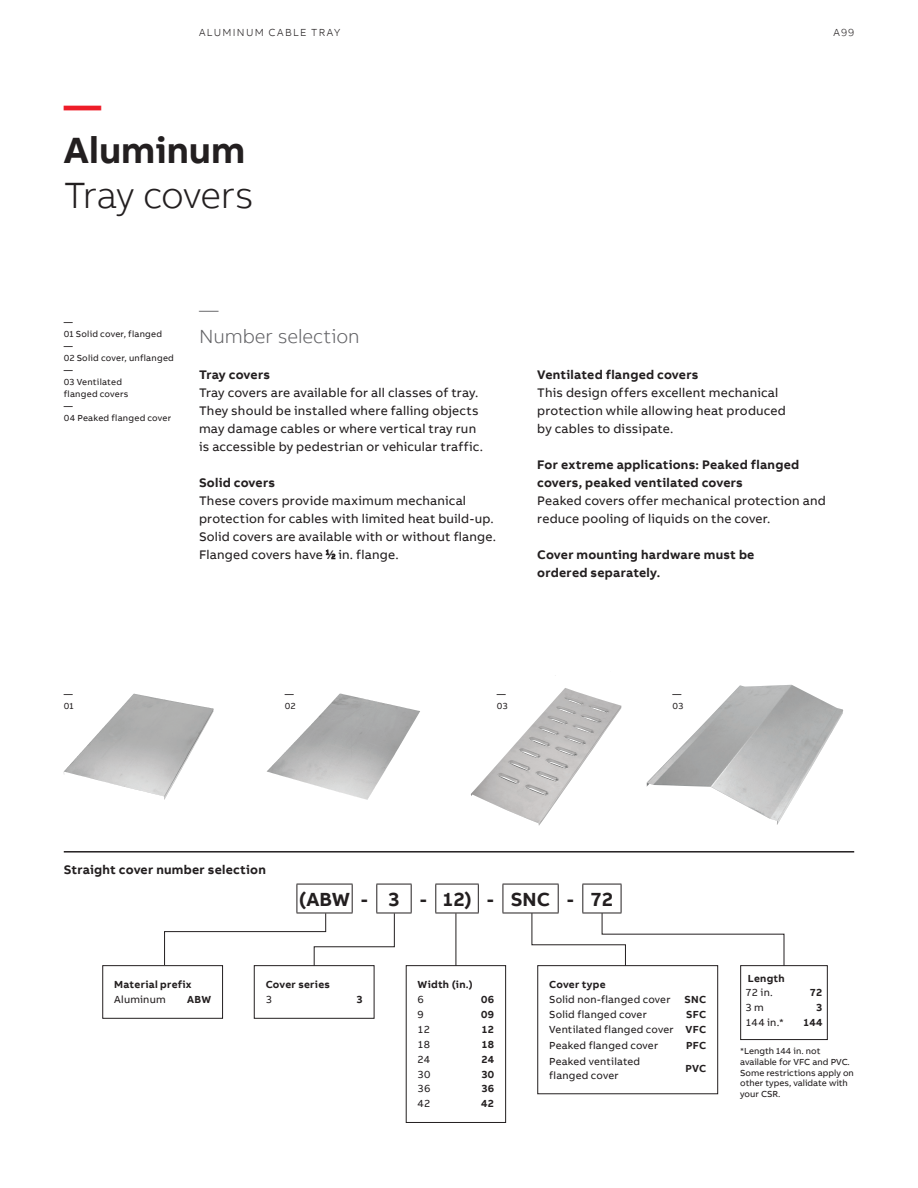
<style>
.page{position:relative;width:918px;height:1188px;background:#fff}
.page>*{position:absolute;margin:0;border:0;box-sizing:border-box;transform-origin:0 0}
.Subheadline_L_25pt_30pt{font:300 37.5px "AB Bvoice";letter-spacing:-.015em;color:#231f20}
.Headline_L_25pt_30pt{font:700 37.5px "AB Bvoice";letter-spacing:.005em;color:#231f20}
.Headline_L_25pt_30pt-2{font:700 37.5px "AB Bvoice";color:#ee1c28}
.Table_Title_Left_7pt_9pt{font:700 19.5px "AB Bvoice";letter-spacing:-.005em;color:#231f20}
.Quote_13pt_18pt{font:300 19.5px "AB Bvoice";color:#636366}
.Copytext_8_5pt_12pt{font:12.75px/18px "AB Bvoice";letter-spacing:.015em;color:#231f20}
.Paragraph_Title_8_5pt_12pt{font:700 12.75px/18px "AB Bvoice";letter-spacing:.02em;color:#231f20}
.Copytext_8_5pt_12pt-2{font:700 12.75px/18px "AB Bvoice";letter-spacing:.015em;color:#231f20}
.Table_Content_Right_7pt_9pt{font:10.5px "AB Bvoice";letter-spacing:.02em;color:#231f20}
.Table_Title_Right_7pt_9pt{font:700 10.5px "AB Bvoice";letter-spacing:.025em;color:#231f20}
.Table_Content_Right_7pt_9pt-2{font:700 10.5px "AB Bvoice";letter-spacing:.015em;color:#231f20}
.Header_Information_7pt_9pt{font:300 10.5px "AB Bvoice";letter-spacing:.12em;color:#231f20}
.Caption_6pt_8pt{font:9px/10.8px "AB Bvoice";letter-spacing:.015em;color:#231f20}
.s1{font-size:7.05px}
</style>
<div class="page">
<img style="left:471px;top:675px;width:151px;height:151px">
<img style="left:267px;top:694px;width:133px;height:106px">
<img style="left:64px;top:694px;width:115px;height:106px">
<img style="left:647px;top:685px;width:196px;height:140px">
<div style="left:102px;top:965px;width:121px;height:54px;border:1px solid #231f20"></div>
<div style="left:254px;top:965px;width:121px;height:54px;border:1px solid #231f20"></div>
<div style="left:406px;top:965px;width:100px;height:158px;border:1px solid #231f20"></div>
<div style="left:537px;top:965px;width:181px;height:129px;border:1px solid #231f20"></div>
<hr style="left:435px;top:884px;width:44px;height:1px;background:#231f20">
<svg style="left:478px;top:884px;width:1px;height:29px"></svg>
<hr style="left:435px;top:913px;width:44px;height:1px;background:#231f20">
<hr style="left:503px;top:884px;width:56px;height:1px;background:#231f20">
<svg style="left:503px;top:884px;width:1px;height:29px"></svg>
<hr style="left:503px;top:913px;width:56px;height:1px;background:#231f20">
<svg style="left:435px;top:884px;width:1px;height:29px"></svg>
<hr style="left:376px;top:884px;width:36px;height:1px;background:#231f20">
<svg style="left:411px;top:884px;width:1px;height:29px"></svg>
<hr style="left:376px;top:913px;width:36px;height:1px;background:#231f20">
<svg style="left:531px;top:884px;width:254px;height:83px"></svg>
<svg style="left:164px;top:884px;width:231px;height:83px"></svg>
<hr style="left:456px;top:913px;width:1px;height:53px;background:#231f20">
<hr style="left:64px;top:851px;width:790px;height:2px;background:#231f20">
<div style="left:740px;top:965px;width:88px;height:75px;border:1px solid #231f20"></div>
<p class="Header_Information_7pt_9pt" style="left:199px;top:26px;width:143px">ALUMINUM CABLE TRAY</p>
<p class="Headline_L_25pt_30pt-2" style="left:64px;top:81px;width:39px">—</p>
<p class="Headline_L_25pt_30pt" style="left:64px;top:126px;width:183px">Aluminum</p>
<p class="Subheadline_L_25pt_30pt" style="left:64px;top:173px;width:192px">Tray covers</p>
<p class="Caption_6pt_8pt" style="left:64px;top:317px;width:10px">—</p>
<p class="Caption_6pt_8pt" style="left:64px;top:329px;width:100px">01 Solid cover, flanged</p>
<p class="Caption_6pt_8pt" style="left:64px;top:341px;width:10px">—</p>
<p class="Caption_6pt_8pt" style="left:64px;top:353px;width:112px">02 Solid cover, unflanged</p>
<p class="Caption_6pt_8pt" style="left:64px;top:365px;width:10px">—</p>
<p class="Caption_6pt_8pt" style="left:64px;top:376px;width:66px;line-height:12px">03 Ventilated flanged covers</p>
<p class="Caption_6pt_8pt" style="left:64px;top:401px;width:10px">—</p>
<p class="Caption_6pt_8pt" style="left:64px;top:413px;width:109px">04 Peaked flanged cover</p>
<p class="Quote_13pt_18pt" style="left:199px;top:298px;width:21px">—</p>
<p class="Quote_13pt_18pt" style="left:199px;top:325px;width:162px">Number selection</p>
<p class="Paragraph_Title_8_5pt_12pt" style="left:199px;top:365px;width:73px">Tray covers</p>
<p class="Copytext_8_5pt_12pt" style="left:199px;top:384px;width:286px">Tray covers are available for all classes of tray.<br>They should be installed where falling objects may damage cables or where vertical tray run is accessible by pedestrian or vehicular traffic.</p>
<p class="Paragraph_Title_8_5pt_12pt" style="left:199px;top:473px;width:78px">Solid covers</p>
<p class="Copytext_8_5pt_12pt" style="left:199px;top:492px;width:299px">These covers provide maximum mechanical protection for cables with limited heat build-up.<br>Solid covers are available with or without flange.<br>Flanged covers have <sup>1</sup>⁄<span class="s1">2</span> in. flange.</p>
<p class="Header_Information_7pt_9pt" style="left:834px;top:26px;width:22px">A99</p>
<p class="Paragraph_Title_8_5pt_12pt" style="left:537px;top:365px;width:163px">Ventilated flanged covers</p>
<p class="Copytext_8_5pt_12pt" style="left:537px;top:384px;width:250px">This design offers excellent mechanical protection while allowing heat produced by cables to dissipate.</p>
<p class="Paragraph_Title_8_5pt_12pt" style="left:537px;top:455px;width:263px">For extreme applications: Peaked flanged covers, peaked ventilated covers</p>
<p class="Copytext_8_5pt_12pt" style="left:537px;top:492px;width:290px">Peaked covers offer mechanical protection and reduce pooling of liquids on the cover.</p>
<p class="Copytext_8_5pt_12pt-2" style="left:537px;top:545px;width:219px">Cover mounting hardware must be ordered separately.</p>
<p class="Caption_6pt_8pt" style="left:64px;top:689px;width:10px">—</p>
<p class="Caption_6pt_8pt" style="left:64px;top:701px;width:11px">01</p>
<p class="Caption_6pt_8pt" style="left:285px;top:689px;width:10px">—</p>
<p class="Caption_6pt_8pt" style="left:285px;top:701px;width:12px">02</p>
<p class="Caption_6pt_8pt" style="left:497px;top:689px;width:10px">—</p>
<p class="Caption_6pt_8pt" style="left:497px;top:701px;width:12px">03</p>
<p class="Caption_6pt_8pt" style="left:673px;top:689px;width:10px">—</p>
<p class="Caption_6pt_8pt" style="left:673px;top:701px;width:12px">03</p>
<p class="Paragraph_Title_8_5pt_12pt" style="left:64px;top:860px;width:204px">Straight cover number selection</p>
<p class="Table_Title_Left_7pt_9pt" style="left:299px;top:887px;width:53px">(ABW</p>
<p class="Table_Title_Left_7pt_9pt" style="left:361px;top:887px;width:9px">-</p>
<p class="Table_Title_Left_7pt_9pt" style="left:388px;top:887px;width:13px">3</p>
<p class="Table_Title_Left_7pt_9pt" style="left:420px;top:887px;width:9px">-</p>
<p class="Table_Title_Left_7pt_9pt" style="left:442px;top:887px;width:31px">12)</p>
<p class="Table_Title_Left_7pt_9pt" style="left:487px;top:887px;width:9px">-</p>
<p class="Table_Title_Left_7pt_9pt" style="left:511px;top:887px;width:41px">SNC</p>
<p class="Table_Title_Left_7pt_9pt" style="left:567px;top:887px;width:9px">-</p>
<p class="Table_Title_Left_7pt_9pt" style="left:590px;top:887px;width:25px">72</p>
<p class="Table_Title_Right_7pt_9pt" style="left:114px;top:978px;width:79px">Material prefix</p>
<p class="Table_Content_Right_7pt_9pt" style="left:114px;top:993px;width:53px">Aluminum</p>
<p class="Table_Content_Right_7pt_9pt-2" style="left:187px;top:993px;width:25px">ABW</p>
<p class="Table_Title_Right_7pt_9pt" style="left:266px;top:978px;width:66px">Cover series</p>
<p class="Table_Content_Right_7pt_9pt" style="left:266px;top:993px;width:8px">3</p>
<p class="Table_Content_Right_7pt_9pt-2" style="left:356px;top:993px;width:8px">3</p>
<p class="Table_Title_Right_7pt_9pt" style="left:418px;top:978px;width:57px">Width (in.)</p>
<p class="Table_Content_Right_7pt_9pt" style="left:418px;top:993px;width:8px">6</p>
<p class="Table_Content_Right_7pt_9pt-2" style="left:481px;top:993px;width:14px">06</p>
<p class="Table_Content_Right_7pt_9pt" style="left:418px;top:1008px;width:8px">9</p>
<p class="Table_Content_Right_7pt_9pt-2" style="left:481px;top:1008px;width:14px">09</p>
<p class="Table_Content_Right_7pt_9pt" style="left:418px;top:1023px;width:14px">12</p>
<p class="Table_Content_Right_7pt_9pt-2" style="left:482px;top:1023px;width:14px">12</p>
<p class="Table_Content_Right_7pt_9pt" style="left:418px;top:1038px;width:14px">18</p>
<p class="Table_Content_Right_7pt_9pt-2" style="left:482px;top:1038px;width:14px">18</p>
<p class="Table_Content_Right_7pt_9pt" style="left:418px;top:1053px;width:14px">24</p>
<p class="Table_Content_Right_7pt_9pt-2" style="left:481px;top:1052px;width:14px">24</p>
<p class="Table_Content_Right_7pt_9pt" style="left:418px;top:1068px;width:14px">30</p>
<p class="Table_Content_Right_7pt_9pt-2" style="left:481px;top:1067px;width:14px">30</p>
<p class="Table_Content_Right_7pt_9pt" style="left:418px;top:1083px;width:14px">36</p>
<p class="Table_Content_Right_7pt_9pt-2" style="left:481px;top:1082px;width:14px">36</p>
<p class="Table_Content_Right_7pt_9pt" style="left:418px;top:1097px;width:14px">42</p>
<p class="Table_Content_Right_7pt_9pt-2" style="left:481px;top:1097px;width:14px">42</p>
<p class="Table_Title_Right_7pt_9pt" style="left:549px;top:978px;width:58px">Cover type</p>
<p class="Table_Content_Right_7pt_9pt" style="left:549px;top:993px;width:123px">Solid non-flanged cover</p>
<p class="Table_Content_Right_7pt_9pt-2" style="left:685px;top:993px;width:23px">SNC</p>
<p class="Table_Content_Right_7pt_9pt" style="left:549px;top:1008px;width:99px">Solid flanged cover</p>
<p class="Table_Content_Right_7pt_9pt-2" style="left:686px;top:1008px;width:21px">SFC</p>
<p class="Table_Content_Right_7pt_9pt" style="left:549px;top:1023px;width:126px">Ventilated flanged cover</p>
<p class="Table_Content_Right_7pt_9pt-2" style="left:686px;top:1023px;width:22px">VFC</p>
<p class="Table_Content_Right_7pt_9pt" style="left:549px;top:1039px;width:110px">Peaked flanged cover</p>
<p class="Table_Content_Right_7pt_9pt-2" style="left:686px;top:1039px;width:22px">PFC</p>
<p class="Table_Content_Right_7pt_9pt" style="left:549px;top:1055px;width:92px">Peaked ventilated</p>
<p class="Table_Content_Right_7pt_9pt" style="left:549px;top:1069px;width:71px">flanged cover</p>
<p class="Table_Content_Right_7pt_9pt-2" style="left:685px;top:1062px;width:22px">PVC</p>
<p class="Table_Title_Right_7pt_9pt" style="left:748px;top:971px;width:38px">Length</p>
<p class="Table_Content_Right_7pt_9pt" style="left:745px;top:987px;width:29px">72 in.</p>
<p class="Table_Content_Right_7pt_9pt-2" style="left:810px;top:986px;width:14px">72</p>
<p class="Table_Content_Right_7pt_9pt" style="left:745px;top:1001px;width:20px">3 m</p>
<p class="Table_Content_Right_7pt_9pt-2" style="left:816px;top:1001px;width:8px">3</p>
<p class="Table_Content_Right_7pt_9pt" style="left:745px;top:1016px;width:40px">144 in.*</p>
<p class="Table_Content_Right_7pt_9pt-2" style="left:803px;top:1016px;width:21px">144</p>
<p class="Caption_6pt_8pt" style="left:740px;top:1046px;width:115px">*Length 144 in. not available for VFC and PVC.<br>Some restrictions apply on other types, validate with your CSR.</p>
</div>
